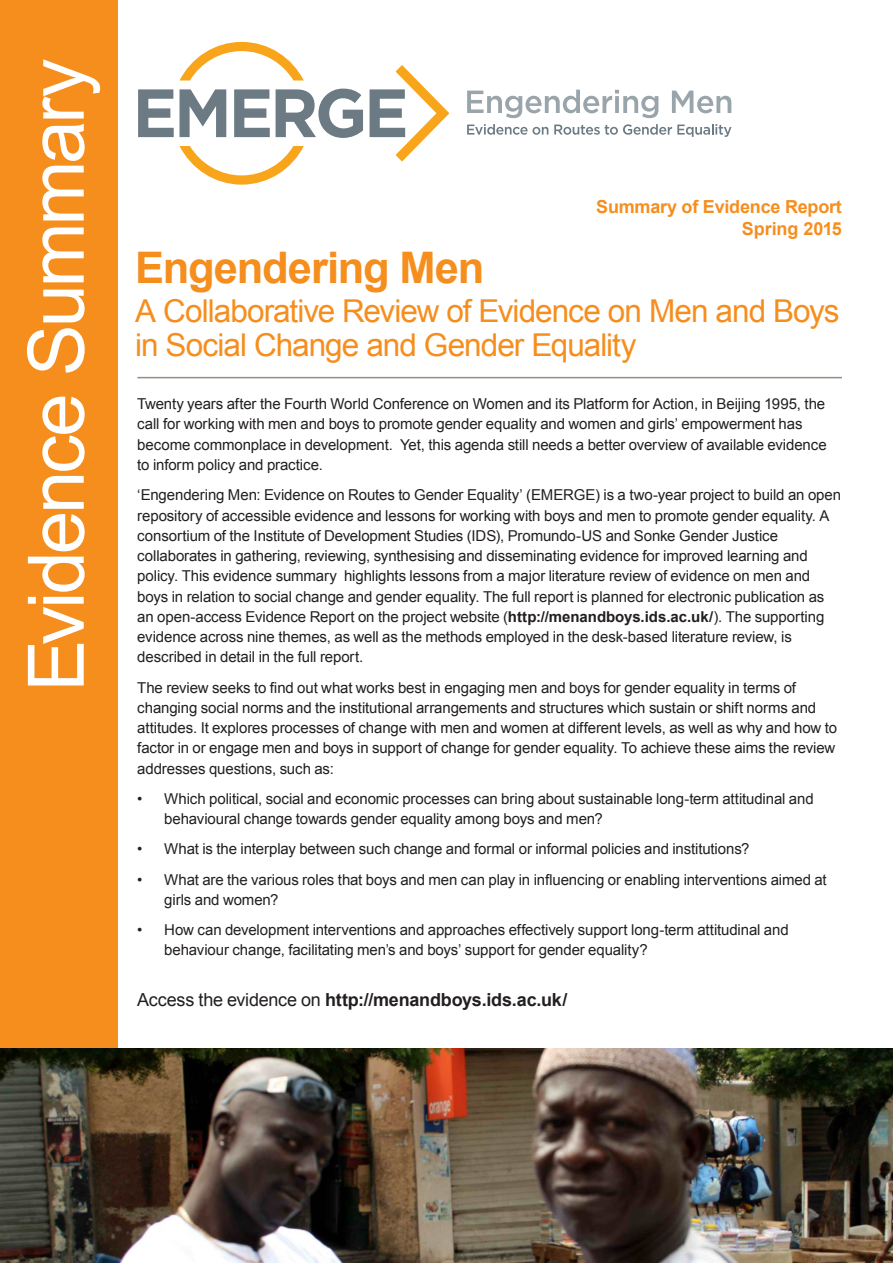
<style>
.page{position:relative;width:893px;height:1263px;background:#fff}
.page>*{position:absolute;margin:0;border:0;box-sizing:border-box;transform-origin:0 0}
.Summary_main_heading{font:78px "Arial";letter-spacing:-.04em;color:#fff}
.Summary_main_heading-2{font:700 43.5px "Arial";letter-spacing:-.03em;color:#f68e1e}
.Summary_main_heading-3{font:31.5px/34.5px "Arial";letter-spacing:-.03em;color:#f68e1e}
.Summary_credits_etc{font:700 18px "Arial";letter-spacing:-.01em;color:#231f20}
.t1{font:700 18px/22.5px "Arial";letter-spacing:-.01em;color:#f68e1e;text-align:right}
.Summary_credits_etc-2{font:15px/20.2px "Arial";letter-spacing:-.01em;color:#231f20}
.s1{font-weight:700}
.s2{font-weight:400}
</style>
<div class="page">
<hr style="left:137px;top:377px;width:705px;height:1px;background:#998b7d">
<svg style="left:138px;top:89px;width:36px;height:48px"></svg>
<svg style="left:180px;top:89px;width:46px;height:48px"></svg>
<svg style="left:234px;top:89px;width:36px;height:48px"></svg>
<svg style="left:276px;top:89px;width:87px;height:49px"></svg>
<svg style="left:370px;top:65px;width:79px;height:97px"></svg>
<svg style="left:180px;top:42px;width:124px;height:39px"></svg>
<svg style="left:180px;top:146px;width:124px;height:39px"></svg>
<svg style="left:467px;top:90px;width:191px;height:28px"></svg>
<svg style="left:672px;top:91px;width:59px;height:22px"></svg>
<svg style="left:467px;top:124px;width:81px;height:11px"></svg>
<svg style="left:554px;top:124px;width:177px;height:13px"></svg>
<div style="left:0;top:0;width:118px;height:1263px;background:#f68e1e"></div>
<img style="left:0;top:1049px;width:893px;height:214px">
<p class="Summary_main_heading" style="left:5px;top:692px;width:634px;rotate:-90deg">Evidence Summary</p>
<p class="t1" style="left:596px;top:196px;width:247px">Summary of Evidence Report<br>Spring 2015</p>
<p class="Summary_main_heading-2" style="left:135px;top:238px;width:351px">Engendering Men</p>
<p class="Summary_main_heading-3" style="left:135px;top:294px;width:706px">A Collaborative Review of Evidence on Men and Boys in Social Change and Gender Equality</p>
<p class="Summary_credits_etc-2" style="left:137px;top:394px;width:691px">Twenty years after the Fourth World Conference on Women and its Platform for Action, in Beijing 1995, the call for working with men and boys to promote gender equality and women and girls’ empowerment has become commonplace in development. Yet, this agenda still needs a better overview of available evidence to inform policy and practice.</p>
<p class="Summary_credits_etc-2" style="left:137px;top:485px;width:705px">‘Engendering Men: Evidence on Routes to Gender Equality’ (EMERGE) is a two-year project to build an open repository of accessible evidence and lessons for working with boys and men to promote gender equality. A consortium of the Institute of Development Studies (IDS), Promundo-US and Sonke Gender Justice collaborates in gathering, reviewing, synthesising and disseminating evidence for improved learning and policy. This evidence summary highlights lessons from a major literature review of evidence on men and boys in relation to social change and gender equality. The full report is planned for electronic publication as an open-access Evidence Report on the project website (<span class="s1">http://menandboys.ids.ac.uk/</span>). The supporting evidence across nine themes, as well as the methods employed in the desk-based literature review, is described in detail in the full report.</p>
<p class="Summary_credits_etc-2" style="left:137px;top:677px;width:701px">The review seeks to find out what works best in engaging men and boys for gender equality in terms of changing social norms and the institutional arrangements and structures which sustain or shift norms and attitudes. It explores processes of change with men and women at different levels, as well as why and how to factor in or engage men and boys in support of change for gender equality. To achieve these aims the review addresses questions, such as:</p>
<p class="Summary_credits_etc-2" style="left:164px;top:788px;width:651px;text-indent:-27px">• Which political, social and economic processes can bring about sustainable long-term attitudinal and behavioural change towards gender equality among boys and men?</p>
<p class="Summary_credits_etc-2" style="left:137px;top:839px;width:614px">• What is the interplay between such change and formal or informal policies and institutions?</p>
<p class="Summary_credits_etc-2" style="left:164px;top:869px;width:664px;text-indent:-27px">• What are the various roles that boys and men can play in influencing or enabling interventions aimed at girls and women?</p>
<p class="Summary_credits_etc-2" style="left:164px;top:920px;width:626px;text-indent:-27px">• How can development interventions and approaches effectively support long-term attitudinal and behaviour change, facilitating men’s and boys’ support for gender equality?</p>
<p class="Summary_credits_etc" style="left:137px;top:988px;width:432px"><span class="s2">Access the evidence on</span> http://menandboys.ids.ac.uk/</p>
</div>
